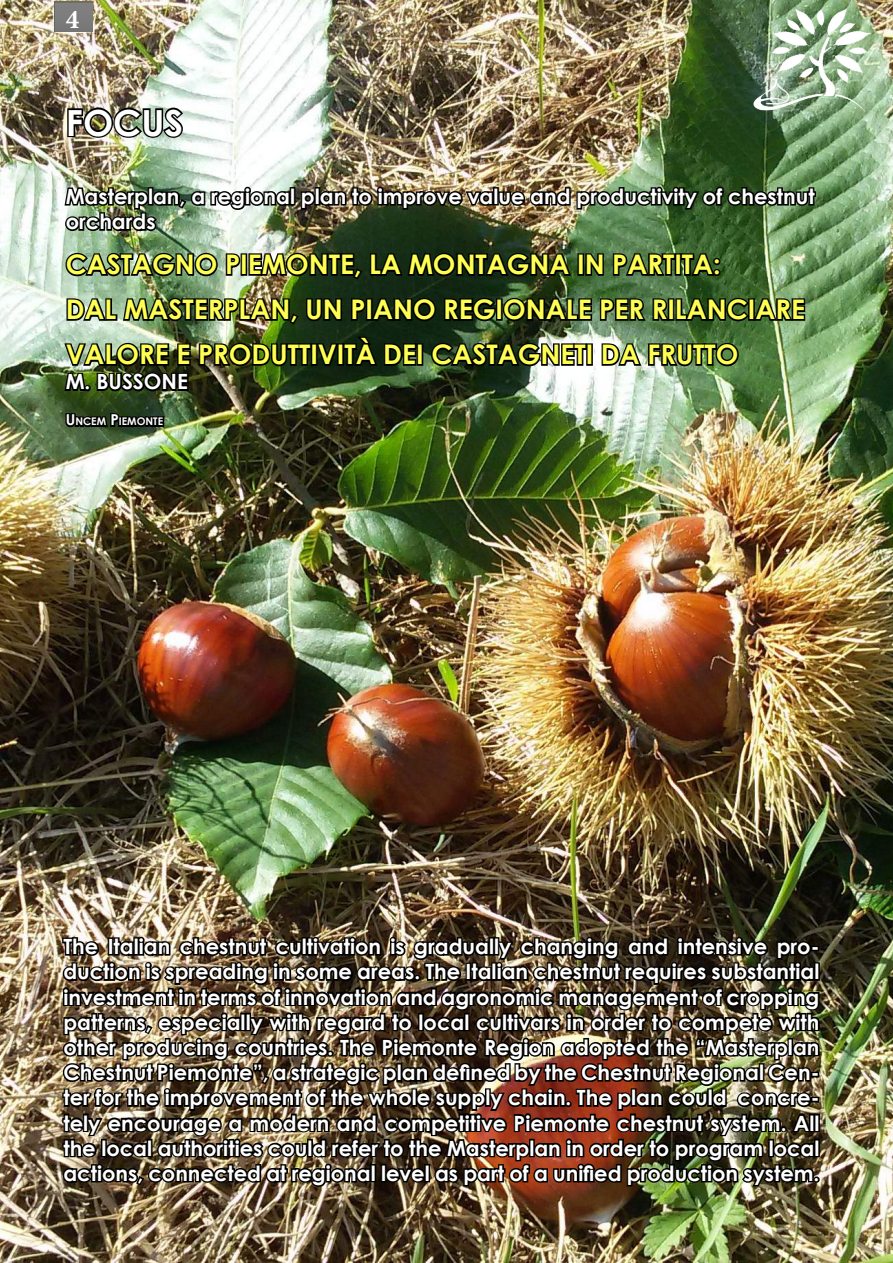
<style>
.page{position:relative;width:893px;height:1263px;background:#fff}
.page>*{position:absolute;margin:0;border:0;box-sizing:border-box;transform-origin:0 0}
.t1{font:700 36px "Century Gothic";color:#fff}
.t2{font:700 27px/45px "Century Gothic";color:#ffff53}
.t3{font:700 27px "Minion Pro";color:#fff}
.t4{font:700 21px/25.2px "Century Gothic";color:#fff}
.t5{font:700 10.5px "Century Gothic";color:#fff}
.s1{font-size:15px}
</style>
<div class="page">
<img style="left:0;top:0;width:893px;height:1263px">
<img style="left:66px;top:106px;width:119px;height:34px">
<div style="left:290px;top:187px;width:5px;height:19px;border:3px solid #000"></div>
<img style="left:299px;top:184px;width:518px;height:27px">
<img style="left:63px;top:182px;width:229px;height:51px">
<img style="left:63px;top:250px;width:510px;height:31px">
<div style="left:577px;top:253px;width:7px;height:23px;border:3px solid #000"></div>
<svg style="left:584px;top:251px;width:21px;height:27px"></svg>
<svg style="left:611px;top:251px;width:112px;height:28px;background:#253820"></svg>
<img style="left:65px;top:295px;width:742px;height:31px">
<div style="left:417px;top:343px;width:6px;height:23px;border:3px solid #000"></div>
<svg style="left:429px;top:341px;width:159px;height:28px;background:#2f372d"></svg>
<div style="left:586px;top:343px;width:7px;height:23px;border:3px solid #000"></div>
<svg style="left:600px;top:341px;width:140px;height:28px;background:#4a5946"></svg>
<img style="left:62px;top:334px;width:356px;height:60px">
<svg style="left:64px;top:408px;width:102px;height:25px;background:#1f2e19"></svg>
<img style="left:60px;top:934px;width:762px;height:255px">
<svg style="left:54px;top:1px;width:39px;height:30px"></svg>
<img style="left:746px;top:0;width:133px;height:114px">
<p class="t3" style="left:66px;top:0;width:15px">4</p>
<h1 class="t1" style="left:66px;top:95px;width:119px">FOCUS</h1>
<p class="t4" style="left:66px;top:183px;width:750px">Masterplan, a regional plan to improve value and productivity of chestnut orchards</p>
<p class="t2" style="left:66px;top:241px;width:741px">CASTAGNO PIEMONTE, LA MONTAGNA IN PARTITA:<br>DAL MASTERPLAN, UN PIANO REGIONALE PER RILANCIARE<br>VALORE E PRODUTTIVITÀ DEI CASTAGNETI DA FRUTTO</p>
<p class="t4" style="left:66px;top:368px;width:124px">M. BUSSONE</p>
<p class="t5" style="left:66px;top:414px;width:99px"><span class="s1">U</span>NCEM <span class="s1">P</span>IEMONTE</p>
<p class="t4" style="left:63px;top:933px;width:758px;text-align:justify">The Italian chestnut cultivation is gradually changing and intensive pro&shy;duction is spreading in some areas. The Italian chestnut requires substantial investment in terms of innovation and agronomic management of cropping patterns, especially with regard to local cultivars in order to compete with other producing countries. The Piemonte Region adopted the “Masterplan Chestnut Piemonte”, a strategic plan defined by the Chestnut Regional Cen&shy;ter for the improvement of the whole supply chain. The plan could concre&shy;tely encourage a modern and competitive Piemonte chestnut system. All the local authorities could refer to the Masterplan in order to program local actions, connected at regional level as part of a unified production system.</p>
</div>
